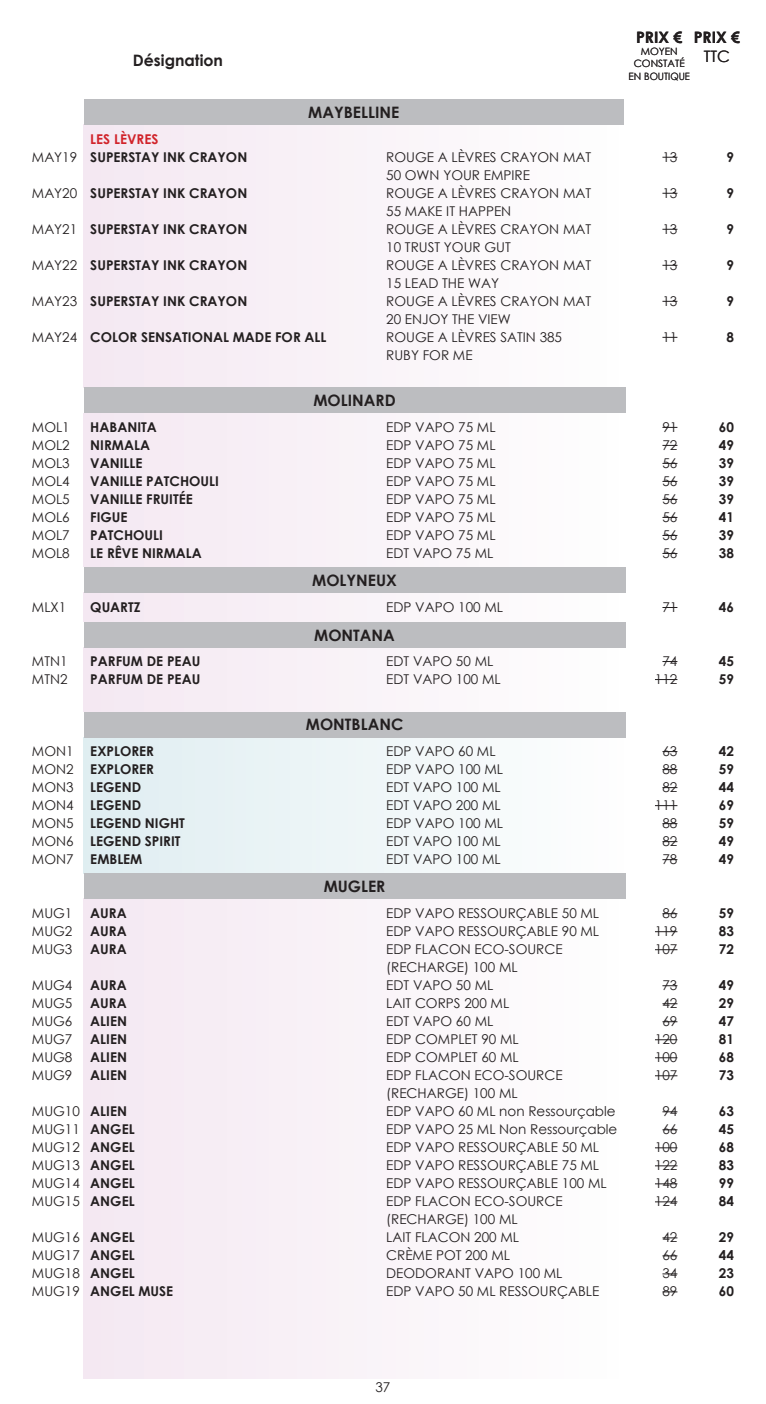
<style>
.page{position:relative;width:766px;height:1404px;background:#fff}
.page>*{position:absolute;margin:0;border:0;box-sizing:border-box;transform-origin:0 0}
.t1{font:700 15.75px "Century Gothic";color:#231f20}
.t2{font:15.75px "Century Gothic";color:#231f20}
.t3{font:13.5px/18px "Century Gothic";color:#231f20;text-align:justify}
.t4{font:700 13.5px/18px "Century Gothic";color:#231f20;text-align:justify}
.t5{font:700 13.5px "Century Gothic";color:#d1232a}
.t6{font:10.12px/12.2px "Century Gothic";color:#231f20;text-align:center}
</style>
<div class="page">
<div style="left:84px;top:898px;width:541px;height:480px;background:#f9f3f8"></div>
<div style="left:84px;top:737px;width:541px;height:136px;background:linear-gradient(to right,#dfedf1,#fefefe)"></div>
<div style="left:84px;top:647px;width:541px;height:64px;background:#f9f3f8"></div>
<div style="left:84px;top:592px;width:541px;height:30px;background:#f9f3f8"></div>
<div style="left:84px;top:413px;width:541px;height:153px;background:#f9f3f7"></div>
<div style="left:84px;top:125px;width:541px;height:262px;background:#f9f3f7"></div>
<div style="left:84px;top:99px;width:539px;height:26px;background:#bcbdc0"></div>
<svg style="left:662px;top:157px;width:15px;height:1px"></svg>
<svg style="left:662px;top:193px;width:15px;height:1px"></svg>
<svg style="left:662px;top:229px;width:15px;height:1px"></svg>
<svg style="left:662px;top:265px;width:15px;height:1px"></svg>
<svg style="left:662px;top:301px;width:15px;height:1px"></svg>
<svg style="left:662px;top:337px;width:15px;height:1px"></svg>
<svg style="left:662px;top:427px;width:15px;height:1px"></svg>
<svg style="left:662px;top:445px;width:15px;height:1px"></svg>
<svg style="left:662px;top:463px;width:15px;height:1px"></svg>
<svg style="left:662px;top:481px;width:15px;height:1px"></svg>
<svg style="left:662px;top:499px;width:15px;height:1px"></svg>
<svg style="left:662px;top:517px;width:15px;height:1px"></svg>
<svg style="left:662px;top:535px;width:15px;height:1px"></svg>
<svg style="left:662px;top:553px;width:15px;height:1px"></svg>
<svg style="left:662px;top:607px;width:15px;height:1px"></svg>
<svg style="left:662px;top:661px;width:15px;height:1px"></svg>
<svg style="left:655px;top:679px;width:22px;height:1px"></svg>
<svg style="left:662px;top:751px;width:15px;height:1px"></svg>
<svg style="left:662px;top:769px;width:15px;height:1px"></svg>
<svg style="left:662px;top:787px;width:15px;height:1px"></svg>
<svg style="left:655px;top:805px;width:22px;height:1px"></svg>
<svg style="left:662px;top:823px;width:15px;height:1px"></svg>
<svg style="left:662px;top:841px;width:15px;height:1px"></svg>
<svg style="left:662px;top:859px;width:15px;height:1px"></svg>
<svg style="left:662px;top:913px;width:15px;height:1px"></svg>
<svg style="left:655px;top:931px;width:22px;height:1px"></svg>
<svg style="left:655px;top:949px;width:22px;height:1px"></svg>
<svg style="left:662px;top:985px;width:15px;height:1px"></svg>
<svg style="left:662px;top:1003px;width:15px;height:1px"></svg>
<svg style="left:662px;top:1021px;width:15px;height:1px"></svg>
<svg style="left:655px;top:1039px;width:22px;height:1px"></svg>
<svg style="left:655px;top:1057px;width:22px;height:1px"></svg>
<svg style="left:655px;top:1075px;width:22px;height:1px"></svg>
<svg style="left:662px;top:1111px;width:15px;height:1px"></svg>
<svg style="left:662px;top:1129px;width:15px;height:1px"></svg>
<svg style="left:655px;top:1147px;width:22px;height:1px"></svg>
<svg style="left:655px;top:1165px;width:22px;height:1px"></svg>
<svg style="left:655px;top:1183px;width:22px;height:1px"></svg>
<svg style="left:655px;top:1201px;width:22px;height:1px"></svg>
<svg style="left:662px;top:1237px;width:15px;height:1px"></svg>
<svg style="left:662px;top:1255px;width:15px;height:1px"></svg>
<svg style="left:662px;top:1273px;width:15px;height:1px"></svg>
<svg style="left:662px;top:1291px;width:15px;height:1px"></svg>
<div style="left:84px;top:387px;width:541px;height:25px;background:#bcbdc0"></div>
<div style="left:84px;top:566px;width:541px;height:26px;background:#bcbdc0"></div>
<div style="left:84px;top:622px;width:541px;height:25px;background:#bcbdc0"></div>
<div style="left:84px;top:711px;width:541px;height:26px;background:#bcbdc0"></div>
<div style="left:84px;top:873px;width:541px;height:25px;background:#bcbdc0"></div>
<p class="t1" style="left:133px;top:48px;width:92px">Désignation</p>
<p class="t3" style="left:32px;top:148px;width:47px">MAY19</p>
<p class="t3" style="left:32px;top:184px;width:47px">MAY20</p>
<p class="t3" style="left:32px;top:220px;width:47px">MAY21</p>
<p class="t3" style="left:32px;top:256px;width:47px">MAY22</p>
<p class="t3" style="left:32px;top:292px;width:47px">MAY23</p>
<p class="t3" style="left:32px;top:328px;width:47px">MAY24</p>
<p class="t3" style="left:32px;top:418px;width:39px">MOL1<br>MOL2<br>MOL3<br>MOL4<br>MOL5<br>MOL6<br>MOL7<br>MOL8</p>
<p class="t3" style="left:32px;top:598px;width:36px">MLX1</p>
<p class="t3" style="left:32px;top:652px;width:37px">MTN1<br>MTN2</p>
<p class="t1" style="left:308px;top:100px;width:93px">MAYBELLINE</p>
<p class="t5" style="left:90px;top:128px;width:70px">LES LÈVRES</p>
<p class="t4" style="left:90px;top:147px;width:158px">SUPERSTAY INK CRAYON</p>
<p class="t4" style="left:90px;top:183px;width:158px">SUPERSTAY INK CRAYON</p>
<p class="t4" style="left:90px;top:219px;width:158px">SUPERSTAY INK CRAYON</p>
<p class="t4" style="left:90px;top:255px;width:158px">SUPERSTAY INK CRAYON</p>
<p class="t4" style="left:90px;top:291px;width:158px">SUPERSTAY INK CRAYON</p>
<p class="t4" style="left:90px;top:327px;width:237px">COLOR SENSATIONAL MADE FOR ALL</p>
<p class="t3" style="left:386px;top:148px;width:206px;text-align:left">ROUGE A LÈVRES CRAYON MAT<br>50 OWN YOUR EMPIRE<br>ROUGE A LÈVRES CRAYON MAT<br>55 MAKE IT HAPPEN<br>ROUGE A LÈVRES CRAYON MAT<br>10 TRUST YOUR GUT<br>ROUGE A LÈVRES CRAYON MAT<br>15 LEAD THE WAY<br>ROUGE A LÈVRES CRAYON MAT<br>20 ENJOY THE VIEW<br>ROUGE A LÈVRES SATIN 385<br>RUBY FOR ME</p>
<p class="t1" style="left:313px;top:388px;width:84px">MOLINARD</p>
<p class="t4" style="left:90px;top:417px;width:130px;text-align:left">HABANITA<br>NIRMALA<br>VANILLE<br>VANILLE PATCHOULI<br>VANILLE FRUITÉE<br>FIGUE<br>PATCHOULI<br>LE RÊVE NIRMALA</p>
<p class="t3" style="left:386px;top:418px;width:111px">EDP VAPO 75 ML EDP VAPO 75 ML EDP VAPO 75 ML EDP VAPO 75 ML EDP VAPO 75 ML EDP VAPO 75 ML EDP VAPO 75 ML EDT VAPO 75 ML</p>
<p class="t1" style="left:312px;top:568px;width:86px">MOLYNEUX</p>
<p class="t4" style="left:90px;top:597px;width:52px">QUARTZ</p>
<p class="t3" style="left:386px;top:598px;width:118px">EDP VAPO 100 ML</p>
<p class="t1" style="left:314px;top:623px;width:82px">MONTANA</p>
<p class="t4" style="left:90px;top:651px;width:111px">PARFUM DE PEAU<br>PARFUM DE PEAU</p>
<p class="t3" style="left:386px;top:652px;width:116px">EDT VAPO 50 ML<br>EDT VAPO 100 ML</p>
<p class="t1" style="left:636px;top:25px;width:48px">PRIX €</p>
<p class="t6" style="left:628px;top:45px;width:63px">MOYEN<br>CONSTATÉ<br>EN BOUTIQUE</p>
<p class="t1" style="left:693px;top:25px;width:48px">PRIX €</p>
<p class="t2" style="left:703px;top:45px;width:28px">TTC</p>
<p class="t3" style="left:662px;top:148px;width:16px">13</p>
<p class="t3" style="left:662px;top:184px;width:16px">13</p>
<p class="t3" style="left:662px;top:220px;width:16px">13</p>
<p class="t3" style="left:662px;top:256px;width:16px">13</p>
<p class="t3" style="left:662px;top:292px;width:16px">13</p>
<p class="t3" style="left:662px;top:328px;width:16px">11</p>
<p class="t3" style="left:662px;top:418px;width:16px">91<br>72<br>56<br>56<br>56<br>56<br>56<br>56</p>
<p class="t3" style="left:662px;top:598px;width:16px">71</p>
<p class="t3" style="left:654px;top:652px;width:24px;text-align:center">74<br>112</p>
<p class="t4" style="left:726px;top:147px;width:9px">9</p>
<p class="t4" style="left:726px;top:183px;width:9px">9</p>
<p class="t4" style="left:726px;top:219px;width:9px">9</p>
<p class="t4" style="left:726px;top:255px;width:9px">9</p>
<p class="t4" style="left:726px;top:291px;width:9px">9</p>
<p class="t4" style="left:726px;top:327px;width:9px">8</p>
<p class="t4" style="left:718px;top:417px;width:17px">60<br>49<br>39<br>39<br>39<br>41<br>39<br>38</p>
<p class="t4" style="left:718px;top:597px;width:17px">46</p>
<p class="t4" style="left:718px;top:651px;width:17px">45<br>59</p>
<p class="t3" style="left:32px;top:742px;width:43px">MON1<br>MON2<br>MON3<br>MON4<br>MON5<br>MON6<br>MON7</p>
<p class="t4" style="left:90px;top:741px;width:96px;text-align:left">EXPLORER<br>EXPLORER<br>LEGEND<br>LEGEND<br>LEGEND NIGHT<br>LEGEND SPIRIT<br>EMBLEM</p>
<p class="t3" style="left:32px;top:904px;width:42px">MUG1<br>MUG2<br>MUG3</p>
<p class="t3" style="left:32px;top:976px;width:42px">MUG4<br>MUG5<br>MUG6<br>MUG7<br>MUG8<br>MUG9</p>
<p class="t3" style="left:32px;top:1102px;width:49px">MUG10<br>MUG11<br>MUG12<br>MUG13<br>MUG14<br>MUG15</p>
<p class="t3" style="left:32px;top:1228px;width:49px">MUG16<br>MUG17<br>MUG18<br>MUG19</p>
<p class="t4" style="left:90px;top:903px;width:38px">AURA AURA AURA</p>
<p class="t4" style="left:90px;top:975px;width:38px">AURA AURA ALIEN ALIEN ALIEN ALIEN</p>
<p class="t4" style="left:90px;top:1101px;width:46px;text-align:left">ALIEN<br>ANGEL<br>ANGEL<br>ANGEL<br>ANGEL<br>ANGEL</p>
<p class="t4" style="left:90px;top:1227px;width:84px;text-align:left">ANGEL<br>ANGEL<br>ANGEL<br>ANGEL MUSE</p>
<p class="t1" style="left:306px;top:712px;width:99px">MONTBLANC</p>
<p class="t3" style="left:386px;top:742px;width:118px;text-align:left">EDP VAPO 60 ML<br>EDP VAPO 100 ML<br>EDT VAPO 100 ML<br>EDT VAPO 200 ML<br>EDP VAPO 100 ML<br>EDT VAPO 100 ML<br>EDT VAPO 100 ML</p>
<p class="t1" style="left:323px;top:874px;width:63px">MUGLER</p>
<p class="t3" style="left:386px;top:904px;width:233px;text-align:left">EDP VAPO RESSOURÇABLE 50 ML<br>EDP VAPO RESSOURÇABLE 90 ML<br>EDP FLACON ECO-SOURCE (RECHARGE) 100 ML<br>EDT VAPO 50 ML<br>LAIT CORPS 200 ML<br>EDT VAPO 60 ML<br>EDP COMPLET 90 ML<br>EDP COMPLET 60 ML<br>EDP FLACON ECO-SOURCE (RECHARGE) 100 ML<br>EDP VAPO 60 ML non Ressourçable<br>EDP VAPO 25 ML Non Ressourçable<br>EDP VAPO RESSOURÇABLE 50 ML<br>EDP VAPO RESSOURÇABLE 75 ML<br>EDP VAPO RESSOURÇABLE 100 ML<br>EDP FLACON ECO-SOURCE (RECHARGE) 100 ML<br>LAIT FLACON 200 ML<br>CRÈME POT 200 ML<br>DEODORANT VAPO 100 ML<br>EDP VAPO 50 ML RESSOURÇABLE</p>
<p class="t3" style="left:654px;top:742px;width:24px;text-align:center">63<br>88<br>82<br>111<br>88<br>82<br>78</p>
<p class="t3" style="left:654px;top:904px;width:24px;text-align:center">86<br>119<br>107</p>
<p class="t3" style="left:654px;top:976px;width:24px;text-align:center">73<br>42<br>69<br>120<br>100<br>107</p>
<p class="t3" style="left:654px;top:1102px;width:24px;text-align:center">94<br>66<br>100<br>122<br>148<br>124</p>
<p class="t3" style="left:662px;top:1228px;width:16px">42<br>66<br>34<br>89</p>
<p class="t4" style="left:718px;top:741px;width:17px">42<br>59<br>44<br>69<br>59<br>49<br>49</p>
<p class="t4" style="left:718px;top:903px;width:17px">59<br>83<br>72</p>
<p class="t4" style="left:718px;top:975px;width:17px">49<br>29<br>47<br>81<br>68<br>73</p>
<p class="t4" style="left:718px;top:1101px;width:17px">63<br>45<br>68<br>83<br>99<br>84</p>
<p class="t4" style="left:718px;top:1227px;width:17px">29<br>44<br>23<br>60</p>
<p class="t3" style="left:375px;top:1377px;width:16px">37</p>
</div>
